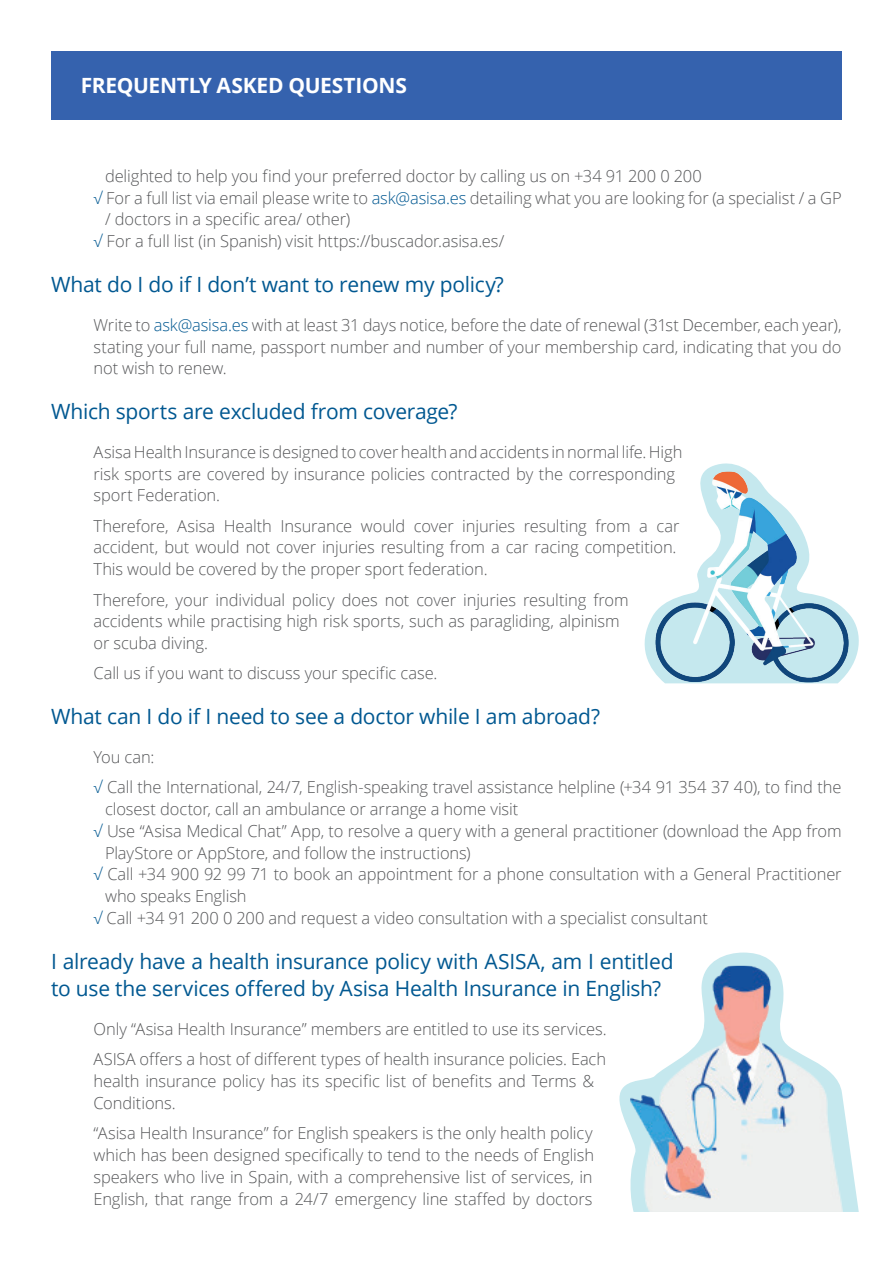
<style>
.page{position:relative;width:893px;height:1263px;background:#fff}
.page>*{position:absolute;margin:0;border:0;box-sizing:border-box;transform-origin:0 0}
.t1{font:21px/27.8px "Open Sans";letter-spacing:-.015em;color:#015891}
.t2{font:700 21px "Open Sans";letter-spacing:-.015em;color:#fff}
.t3{font:300 16.5px/21.8px "Open Sans";letter-spacing:-.005em;color:#57585a}
.s1{color:#015891}
</style>
<div class="page">
<div style="left:51px;top:51px;width:791px;height:68px;background:#3562ae"></div>
<svg style="left:644px;top:463px;width:215px;height:220px"></svg>
<img style="left:655px;top:472px;width:194px;height:210px">
<svg style="left:619px;top:952px;width:240px;height:260px"></svg>
<img style="left:630px;top:966px;width:213px;height:246px">
<p class="t2" style="left:81px;top:70px;width:328px">FREQUENTLY ASKED QUESTIONS</p>
<p class="t3" style="left:105px;top:165px;width:598px">delighted to help you find your preferred doctor by calling us on +34 91 200 0 200</p>
<p class="t3" style="left:94px;top:186px;width:750px"><span class="s1">√</span> For a full list via email please write to <span class="s1">ask@asisa.es</span> detailing what you are looking for (a specialist / a GP</p>
<p class="t3" style="left:105px;top:208px;width:247px">/ doctors in a specific area/ other)</p>
<p class="t3" style="left:94px;top:230px;width:412px"><span class="s1">√</span> For a full list (in Spanish) visit https://buscador.asisa.es/</p>
<p class="t1" style="left:51px;top:270px;width:454px">What do I do if I don’t want to renew my policy?</p>
<p class="t3" style="left:94px;top:313px;width:750px;text-align:justify">Write to <span class="s1">ask@asisa.es</span> with at least 31 days notice, before the date of renewal (31st December, each year), stating your full name, passport number and number of your membership card, indicating that you do not wish to renew.</p>
<p class="t1" style="left:51px;top:397px;width:408px">Which sports are excluded from coverage?</p>
<p class="t3" style="left:94px;top:440px;width:590px">Asisa Health Insurance is designed to cover health and accidents in normal life. High risk sports are covered by insurance policies contracted by the corresponding sport Federation.</p>
<p class="t3" style="left:94px;top:514px;width:587px">Therefore, Asisa Health Insurance would cover injuries resulting from a car accident, but would not cover injuries resulting from a car racing competition.<br>This would be covered by the proper sport federation.</p>
<p class="t3" style="left:94px;top:588px;width:536px">Therefore, your individual policy does not cover injuries resulting from accidents while practising high risk sports, such as paragliding, alpinism or scuba diving.</p>
<p class="t3" style="left:94px;top:662px;width:345px">Call us if you want to discuss your specific case.</p>
<p class="t1" style="left:51px;top:702px;width:551px">What can I do if I need to see a doctor while I am abroad?</p>
<p class="t3" style="left:94px;top:741px;width:750px;line-height:30.3px">You can:<br><span class="s1">√</span> Call the International, 24/7, English-speaking travel assistance helpline (+34 91 354 37 40), to find the</p>
<p class="t3" style="left:105px;top:798px;width:415px">closest doctor, call an ambulance or arrange a home visit</p>
<p class="t3" style="left:94px;top:819px;width:750px"><span class="s1">√</span> Use “Asisa Medical Chat” App, to resolve a query with a general practitioner (download the App from</p>
<p class="t3" style="left:105px;top:841px;width:367px">PlayStore or AppStore, and follow the instructions)</p>
<p class="t3" style="left:94px;top:863px;width:750px"><span class="s1">√</span> Call +34 900 92 99 71 to book an appointment for a phone consultation with a General Practitioner</p>
<p class="t3" style="left:105px;top:885px;width:143px">who speaks English</p>
<p class="t3" style="left:94px;top:906px;width:616px"><span class="s1">√</span> Call +34 91 200 0 200 and request a video consultation with a specialist consultant</p>
<p class="t1" style="left:51px;top:946px;width:624px">I already have a health insurance policy with ASISA, am I entitled to use the services offered by Asisa Health Insurance in English?</p>
<p class="t3" style="left:94px;top:1013px;width:515px;line-height:30.3px">Only “Asisa Health Insurance” members are entitled to use its services.<br>ASISA offers a host of different types of health insurance policies. Each</p>
<p class="t3" style="left:94px;top:1070px;width:502px">health insurance policy has its specific list of benefits and Terms &amp;<br>Conditions.</p>
<p class="t3" style="left:94px;top:1122px;width:502px;text-align:justify">“Asisa Health Insurance” for English speakers is the only health policy which has been designed specifically to tend to the needs of English speakers who live in Spain, with a comprehensive list of services, in English, that range from a 24/7 emergency line staffed by doctors</p>
</div>
